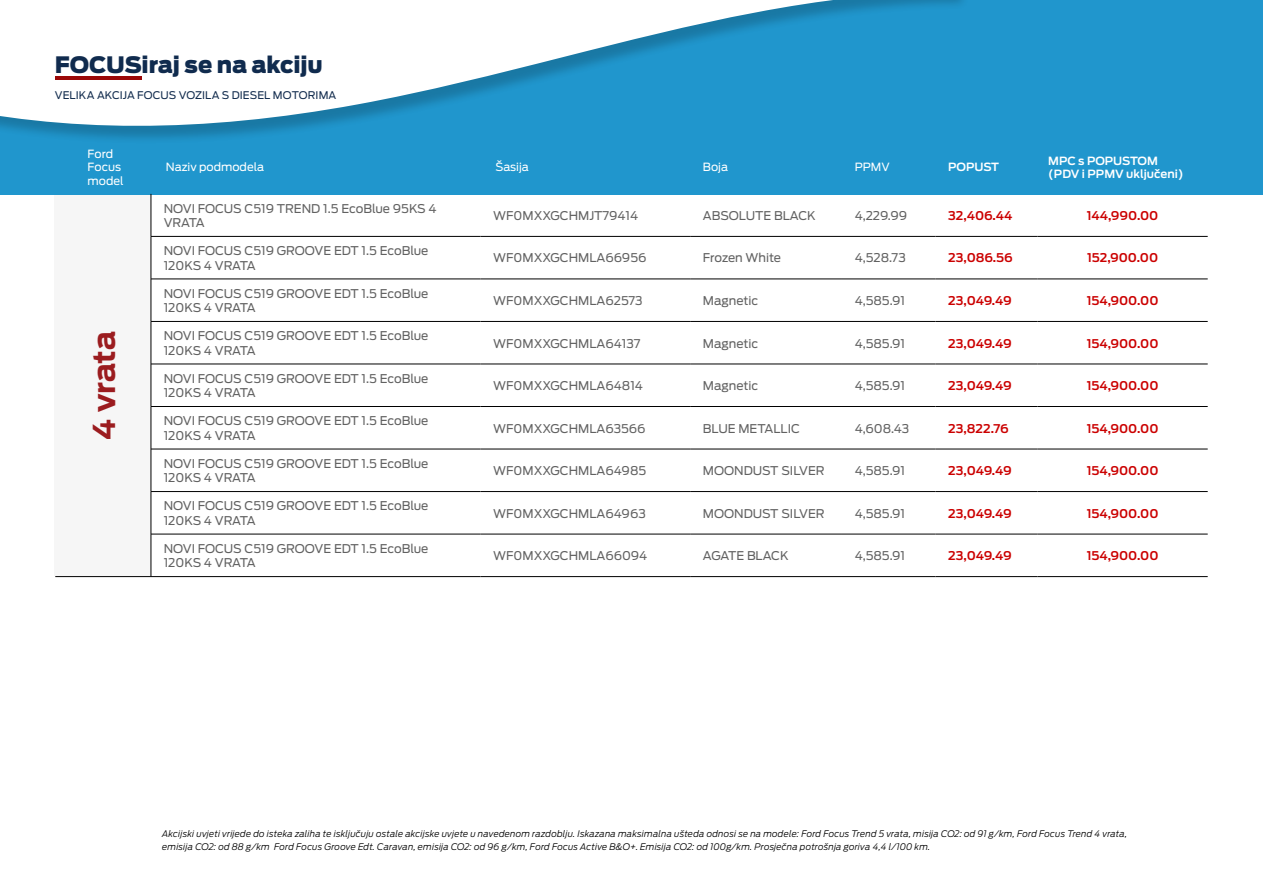
<style>
.page{position:relative;width:1263px;height:893px;background:#fff}
.page>*{position:absolute;margin:0;border:0;box-sizing:border-box;transform-origin:0 0}
.t1{font:700 30px "Ford Antenna";letter-spacing:-.01em;color:#9b1c1f}
.t2{font:900 22.5px "Ford Antenna";letter-spacing:-.01em;color:#102b4e}
.t3{font:12px/14.4px "Ford Antenna";color:#616161}
.t4{font:600 12px "Ford Antenna";color:#cb0000}
.t5{font:11.25px/13.5px "Ford Antenna";color:#fff}
.t6{font:600 11.25px/13.5px "Ford Antenna";color:#fff}
.t7{font:10.5px "Ford Antenna";letter-spacing:.005em;color:#112b4d}
.t8{font:italic 300 9px/13.5px "Ford Antenna";letter-spacing:.015em;color:#000}
</style>
<div class="page">
<div style="left:55px;top:72px;width:96px;height:504px;background:#f6f6f6"></div>
<div style="left:0;top:0;width:1263px;height:194px;background:#2096cd"></div>
<hr style="left:151px;top:236px;width:329px;height:1px;background:#000">
<hr style="left:480px;top:236px;width:210px;height:1px;background:#000">
<hr style="left:690px;top:236px;width:152px;height:1px;background:#000">
<hr style="left:842px;top:236px;width:93px;height:1px;background:#000">
<hr style="left:935px;top:236px;width:102px;height:1px;background:#000">
<hr style="left:1037px;top:236px;width:171px;height:1px;background:#000">
<hr style="left:151px;top:279px;width:329px;height:1px;background:#000">
<hr style="left:480px;top:279px;width:210px;height:1px;background:#000">
<hr style="left:690px;top:279px;width:152px;height:1px;background:#000">
<hr style="left:842px;top:279px;width:93px;height:1px;background:#000">
<hr style="left:935px;top:279px;width:102px;height:1px;background:#000">
<hr style="left:1037px;top:279px;width:171px;height:1px;background:#000">
<hr style="left:151px;top:321px;width:329px;height:1px;background:#000">
<hr style="left:480px;top:321px;width:210px;height:1px;background:#000">
<hr style="left:690px;top:321px;width:152px;height:1px;background:#000">
<hr style="left:842px;top:321px;width:93px;height:1px;background:#000">
<hr style="left:935px;top:321px;width:102px;height:1px;background:#000">
<hr style="left:1037px;top:321px;width:171px;height:1px;background:#000">
<hr style="left:151px;top:364px;width:329px;height:1px;background:#000">
<hr style="left:480px;top:364px;width:210px;height:1px;background:#000">
<hr style="left:690px;top:364px;width:152px;height:1px;background:#000">
<hr style="left:842px;top:364px;width:93px;height:1px;background:#000">
<hr style="left:935px;top:364px;width:102px;height:1px;background:#000">
<hr style="left:1037px;top:364px;width:171px;height:1px;background:#000">
<hr style="left:151px;top:406px;width:329px;height:1px;background:#000">
<hr style="left:480px;top:406px;width:210px;height:1px;background:#000">
<hr style="left:690px;top:406px;width:152px;height:1px;background:#000">
<hr style="left:842px;top:406px;width:93px;height:1px;background:#000">
<hr style="left:935px;top:406px;width:102px;height:1px;background:#000">
<hr style="left:1037px;top:406px;width:171px;height:1px;background:#000">
<hr style="left:151px;top:449px;width:329px;height:1px;background:#000">
<hr style="left:480px;top:449px;width:210px;height:1px;background:#000">
<hr style="left:690px;top:449px;width:152px;height:1px;background:#000">
<hr style="left:842px;top:449px;width:93px;height:1px;background:#000">
<hr style="left:935px;top:449px;width:102px;height:1px;background:#000">
<hr style="left:1037px;top:449px;width:171px;height:1px;background:#000">
<hr style="left:151px;top:491px;width:329px;height:1px;background:#000">
<hr style="left:480px;top:491px;width:210px;height:1px;background:#000">
<hr style="left:690px;top:491px;width:152px;height:1px;background:#000">
<hr style="left:842px;top:491px;width:93px;height:1px;background:#000">
<hr style="left:935px;top:491px;width:102px;height:1px;background:#000">
<hr style="left:1037px;top:491px;width:171px;height:1px;background:#000">
<hr style="left:151px;top:534px;width:329px;height:1px;background:#000">
<hr style="left:480px;top:534px;width:210px;height:1px;background:#000">
<hr style="left:690px;top:534px;width:152px;height:1px;background:#000">
<hr style="left:842px;top:534px;width:93px;height:1px;background:#000">
<hr style="left:935px;top:534px;width:102px;height:1px;background:#000">
<hr style="left:1037px;top:534px;width:171px;height:1px;background:#000">
<hr style="left:55px;top:576px;width:96px;height:1px;background:#000">
<hr style="left:151px;top:576px;width:329px;height:1px;background:#000">
<hr style="left:480px;top:576px;width:210px;height:1px;background:#000">
<hr style="left:690px;top:576px;width:152px;height:1px;background:#000">
<hr style="left:842px;top:576px;width:93px;height:1px;background:#000">
<hr style="left:935px;top:576px;width:102px;height:1px;background:#000">
<hr style="left:1037px;top:576px;width:171px;height:1px;background:#000">
<hr style="left:151px;top:194px;width:1px;height:42px;background:#000">
<hr style="left:151px;top:236px;width:1px;height:43px;background:#000">
<hr style="left:151px;top:279px;width:1px;height:42px;background:#000">
<hr style="left:151px;top:321px;width:1px;height:43px;background:#000">
<hr style="left:151px;top:364px;width:1px;height:42px;background:#000">
<hr style="left:151px;top:406px;width:1px;height:43px;background:#000">
<hr style="left:151px;top:449px;width:1px;height:43px;background:#000">
<hr style="left:151px;top:492px;width:1px;height:42px;background:#000">
<hr style="left:151px;top:534px;width:1px;height:42px;background:#000">
<div style="left:0;top:0;width:970px;height:145px;background:#000;opacity:.2"></div>
<svg style="left:0;top:0;width:951px;height:133px;fill:#fff"></svg>
<hr style="left:55px;top:77px;width:86px;height:3px;background:#9b0808">
<h2 class="t2" style="left:55px;top:44px;width:269px">FOCUSiraj se na akciju</h2>
<p class="t7" style="left:55px;top:86px;width:283px">VELIKA AKCIJA FOCUS VOZILA S DIESEL MOTORIMA</p>
<p class="t5" style="left:88px;top:146px;width:38px">Ford<br>Focus model</p>
<h1 class="t1" style="left:77px;top:440px;width:111px;rotate:-90deg">4 vrata</h1>
<p class="t5" style="left:166px;top:159px;width:100px">Naziv podmodela</p>
<p class="t5" style="left:495px;top:159px;width:35px">Šasija</p>
<p class="t5" style="left:703px;top:159px;width:27px">Boja</p>
<p class="t5" style="left:855px;top:159px;width:36px">PPMV</p>
<p class="t6" style="left:948px;top:159px;width:52px">POPUST</p>
<p class="t6" style="left:1048px;top:152px;width:137px">MPC s POPUSTOM (PDV i PPMV uključeni)</p>
<p class="t3" style="left:164px;top:200px;width:274px">NOVI FOCUS C519 TREND 1.5 EcoBlue 95KS 4<br>VRATA</p>
<p class="t3" style="left:493px;top:207px;width:146px">WF0MXXGCHMJT79414</p>
<p class="t3" style="left:703px;top:207px;width:114px">ABSOLUTE BLACK</p>
<p class="t3" style="left:855px;top:207px;width:54px">4,229.99</p>
<p class="t4" style="left:948px;top:205px;width:65px">32,406.44</p>
<p class="t4" style="left:1087px;top:205px;width:73px">144,990.00</p>
<p class="t3" style="left:164px;top:242px;width:266px">NOVI FOCUS C519 GROOVE EDT 1.5 EcoBlue<br>120KS 4 VRATA</p>
<p class="t3" style="left:493px;top:250px;width:155px">WF0MXXGCHMLA66956</p>
<p class="t3" style="left:703px;top:250px;width:80px">Frozen White</p>
<p class="t3" style="left:855px;top:250px;width:53px">4,528.73</p>
<p class="t4" style="left:948px;top:247px;width:66px">23,086.56</p>
<p class="t4" style="left:1087px;top:247px;width:73px">152,900.00</p>
<p class="t3" style="left:164px;top:285px;width:266px">NOVI FOCUS C519 GROOVE EDT 1.5 EcoBlue<br>120KS 4 VRATA</p>
<p class="t3" style="left:493px;top:292px;width:151px">WF0MXXGCHMLA62573</p>
<p class="t3" style="left:703px;top:292px;width:57px">Magnetic</p>
<p class="t3" style="left:855px;top:292px;width:52px">4,585.91</p>
<p class="t4" style="left:948px;top:290px;width:65px">23,049.49</p>
<p class="t4" style="left:1087px;top:290px;width:73px">154,900.00</p>
<p class="t3" style="left:164px;top:327px;width:266px">NOVI FOCUS C519 GROOVE EDT 1.5 EcoBlue<br>120KS 4 VRATA</p>
<p class="t3" style="left:493px;top:335px;width:149px">WF0MXXGCHMLA64137</p>
<p class="t3" style="left:703px;top:335px;width:57px">Magnetic</p>
<p class="t3" style="left:855px;top:335px;width:52px">4,585.91</p>
<p class="t4" style="left:948px;top:332px;width:65px">23,049.49</p>
<p class="t4" style="left:1087px;top:332px;width:73px">154,900.00</p>
<p class="t3" style="left:164px;top:370px;width:266px">NOVI FOCUS C519 GROOVE EDT 1.5 EcoBlue<br>120KS 4 VRATA</p>
<p class="t3" style="left:493px;top:377px;width:151px">WF0MXXGCHMLA64814</p>
<p class="t3" style="left:703px;top:377px;width:57px">Magnetic</p>
<p class="t3" style="left:855px;top:377px;width:52px">4,585.91</p>
<p class="t4" style="left:948px;top:375px;width:65px">23,049.49</p>
<p class="t4" style="left:1087px;top:375px;width:73px">154,900.00</p>
<p class="t3" style="left:164px;top:412px;width:266px">NOVI FOCUS C519 GROOVE EDT 1.5 EcoBlue<br>120KS 4 VRATA</p>
<p class="t3" style="left:493px;top:420px;width:154px">WF0MXXGCHMLA63566</p>
<p class="t3" style="left:703px;top:420px;width:98px">BLUE METALLIC</p>
<p class="t3" style="left:855px;top:420px;width:56px">4,608.43</p>
<p class="t4" style="left:948px;top:417px;width:62px">23,822.76</p>
<p class="t4" style="left:1087px;top:417px;width:73px">154,900.00</p>
<p class="t3" style="left:164px;top:455px;width:266px">NOVI FOCUS C519 GROOVE EDT 1.5 EcoBlue<br>120KS 4 VRATA</p>
<p class="t3" style="left:493px;top:462px;width:154px">WF0MXXGCHMLA64985</p>
<p class="t3" style="left:703px;top:462px;width:123px">MOONDUST SILVER</p>
<p class="t3" style="left:855px;top:462px;width:52px">4,585.91</p>
<p class="t4" style="left:948px;top:460px;width:65px">23,049.49</p>
<p class="t4" style="left:1087px;top:460px;width:73px">154,900.00</p>
<p class="t3" style="left:164px;top:497px;width:266px">NOVI FOCUS C519 GROOVE EDT 1.5 EcoBlue<br>120KS 4 VRATA</p>
<p class="t3" style="left:493px;top:505px;width:154px">WF0MXXGCHMLA64963</p>
<p class="t3" style="left:703px;top:505px;width:123px">MOONDUST SILVER</p>
<p class="t3" style="left:855px;top:505px;width:52px">4,585.91</p>
<p class="t4" style="left:948px;top:503px;width:65px">23,049.49</p>
<p class="t4" style="left:1087px;top:503px;width:73px">154,900.00</p>
<p class="t3" style="left:164px;top:540px;width:266px">NOVI FOCUS C519 GROOVE EDT 1.5 EcoBlue<br>120KS 4 VRATA</p>
<p class="t3" style="left:493px;top:547px;width:156px">WF0MXXGCHMLA66094</p>
<p class="t3" style="left:703px;top:547px;width:87px">AGATE BLACK</p>
<p class="t3" style="left:855px;top:547px;width:52px">4,585.91</p>
<p class="t4" style="left:948px;top:545px;width:65px">23,049.49</p>
<p class="t4" style="left:1087px;top:545px;width:73px">154,900.00</p>
<p class="t8" style="left:162px;top:826px;width:966px">Akcijski uvjeti vrijede do isteka zaliha te isključuju ostale akcijske uvjete u navedenom razdoblju. Iskazana maksimalna ušteda odnosi se na modele: Ford Focus Trend 5 vrata, misija CO2: od 91 g/km, Ford Focus Trend 4 vrata, emisija CO2: od 88 g/km Ford Focus Groove Edt. Caravan, emisija CO2: od 96 g/km, Ford Focus Active B&amp;O+. Emisija CO2: od 100g/km. Prosječna potrošnja goriva 4,4 l/100 km.</p>
</div>
